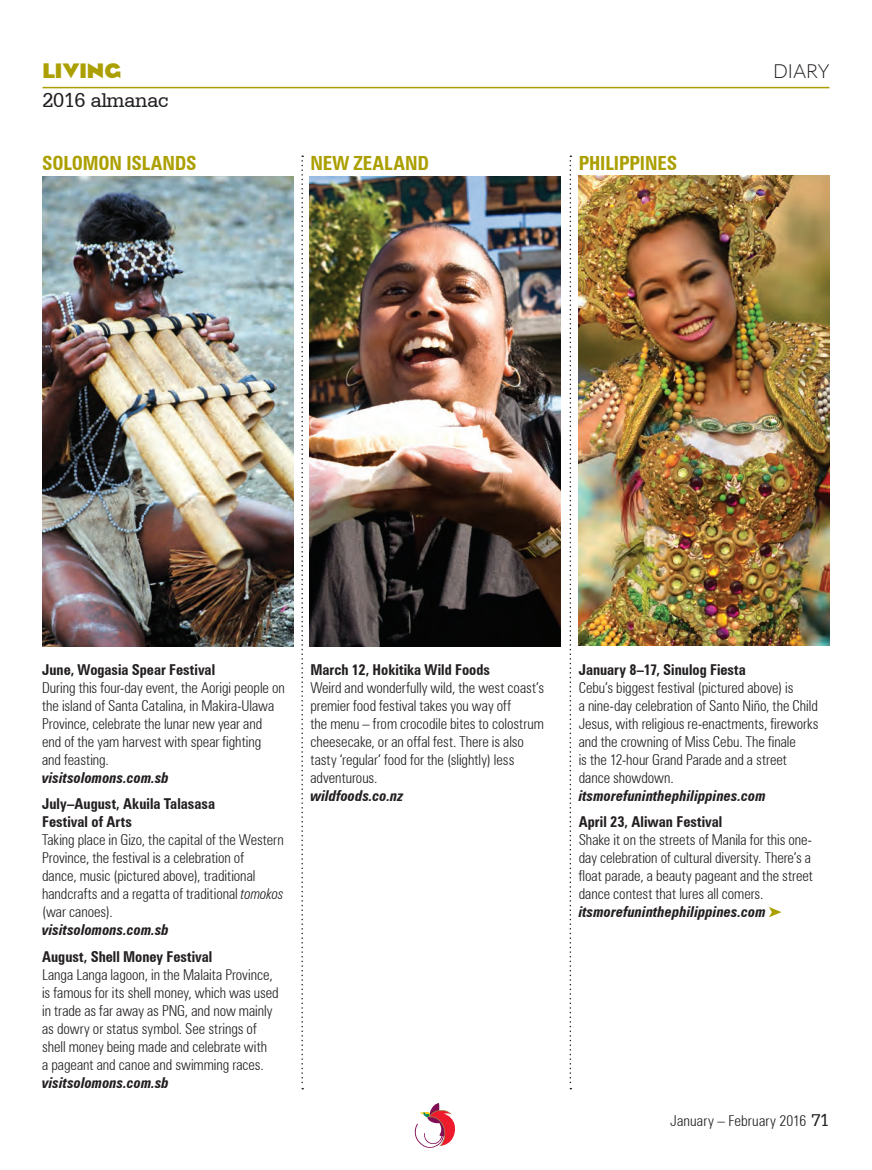
<style>
.page{position:relative;width:872px;height:1170px;background:#fff}
.page>*{position:absolute;margin:0;border:0;box-sizing:border-box;transform-origin:0 0}
.t1{font:21px "Serifa BT";letter-spacing:-.02em;color:#231f20}
.t2{font:700 21px "Cg Eagle";letter-spacing:.01em;color:#ab9f01}
.t3{font:700 condensed 19.5px "Zurich BT";letter-spacing:-.005em;color:#ab9f01}
.t4{font:300 19.5px "Lato";letter-spacing:-.005em;color:#231f20}
.t5{font:300 condensed 15px/18px "Zurich BT";letter-spacing:-.005em;color:#231f20}
.s1{font-weight:700}
.s2{font-weight:700;font-style:italic}
.s3{font-style:italic}
.s4{font-family:"Serifa BT";font-weight:400;font-stretch:normal;font-size:18px}
</style>
<div class="page">
<svg style="left:414px;top:1103px;width:41px;height:45px"></svg>
<hr style="left:43px;top:87px;width:786px;height:1px;background:#ab9f01">
<svg style="left:769px;top:907px;width:12px;height:10px"></svg>
<img style="left:42px;top:176px;width:251px;height:471px">
<img style="left:309px;top:176px;width:251px;height:471px">
<img style="left:579px;top:175px;width:250px;height:471px">
<svg style="left:301px;top:155px;width:2px;height:934px"></svg>
<svg style="left:569px;top:155px;width:2px;height:934px"></svg>
<p class="t2" style="left:43px;top:59px;width:80px">LIVING</p>
<p class="t4" style="left:773px;top:61px;width:58px">DIARY</p>
<p class="t1" style="left:43px;top:87px;width:128px">2016 almanac</p>
<p class="t3" style="left:42px;top:151px;width:156px">SOLOMON ISLANDS</p>
<p class="t3" style="left:310px;top:151px;width:120px">NEW ZEALAND</p>
<p class="t3" style="left:579px;top:151px;width:100px">PHILIPPINES</p>
<p class="t5" style="left:42px;top:660px;width:244px"><span class="s1">June, Wogasia Spear Festival<br></span>During this four-day event, the Aorigi people on the island of Santa Catalina, in Makira-Ulawa Province, celebrate the lunar new year and end of the yam harvest with spear fighting<br>and feasting.<br><span class="s2">visitsolomons.com.sb</span></p>
<p class="t5" style="left:42px;top:794px;width:243px"><span class="s1">July–August, Akuila Talasasa<br>Festival of Arts<br></span>Taking place in Gizo, the capital of the Western Province, the festival is a celebration of<br>dance, music (pictured above), traditional handcrafts and a regatta of traditional <span class="s3">tomokos </span>(war canoes).<br><span class="s2">visitsolomons.com.sb</span></p>
<p class="t5" style="left:42px;top:947px;width:238px"><span class="s1">August, Shell Money Festival<br></span>Langa Langa lagoon, in the Malaita Province, is famous for its shell money, which was used in trade as far away as PNG, and now mainly as dowry or status symbol. See strings of shell money being made and celebrate with<br>a pageant and canoe and swimming races. <span class="s2">visitsolomons.com.sb</span></p>
<p class="t5" style="left:310px;top:660px;width:235px"><span class="s1">March 12, Hokitika Wild Foods<br></span>Weird and wonderfully wild, the west coast’s premier food festival takes you way off<br>the menu – from crocodile bites to colostrum cheesecake, or an offal fest. There is also tasty ‘regular’ food for the (slightly) less adventurous.<br><span class="s2">wildfoods.co.nz</span></p>
<p class="t5" style="left:579px;top:660px;width:241px"><span class="s1">January 8–17, Sinulog Fiesta<br></span>Cebu’s biggest festival (pictured above) is<br>a nine-day celebration of Santo Niño, the Child Jesus, with religious re-enactments, fireworks and the crowning of Miss Cebu. The finale<br>is the 12-hour Grand Parade and a street dance showdown. <span class="s2">itsmorefuninthephilippines.com</span></p>
<p class="t5" style="left:579px;top:812px;width:236px"><span class="s1">April 23, Aliwan Festival<br></span>Shake it on the streets of Manila for this one&shy;day celebration of cultural diversity. There’s a float parade, a beauty pageant and the street dance contest that lures all comers. <span class="s2">itsmorefuninthephilippines.com</span></p>
<p class="t5" style="left:670px;top:1111px;width:161px">January – February 2016 <span class="s4">71</span></p>
</div>
